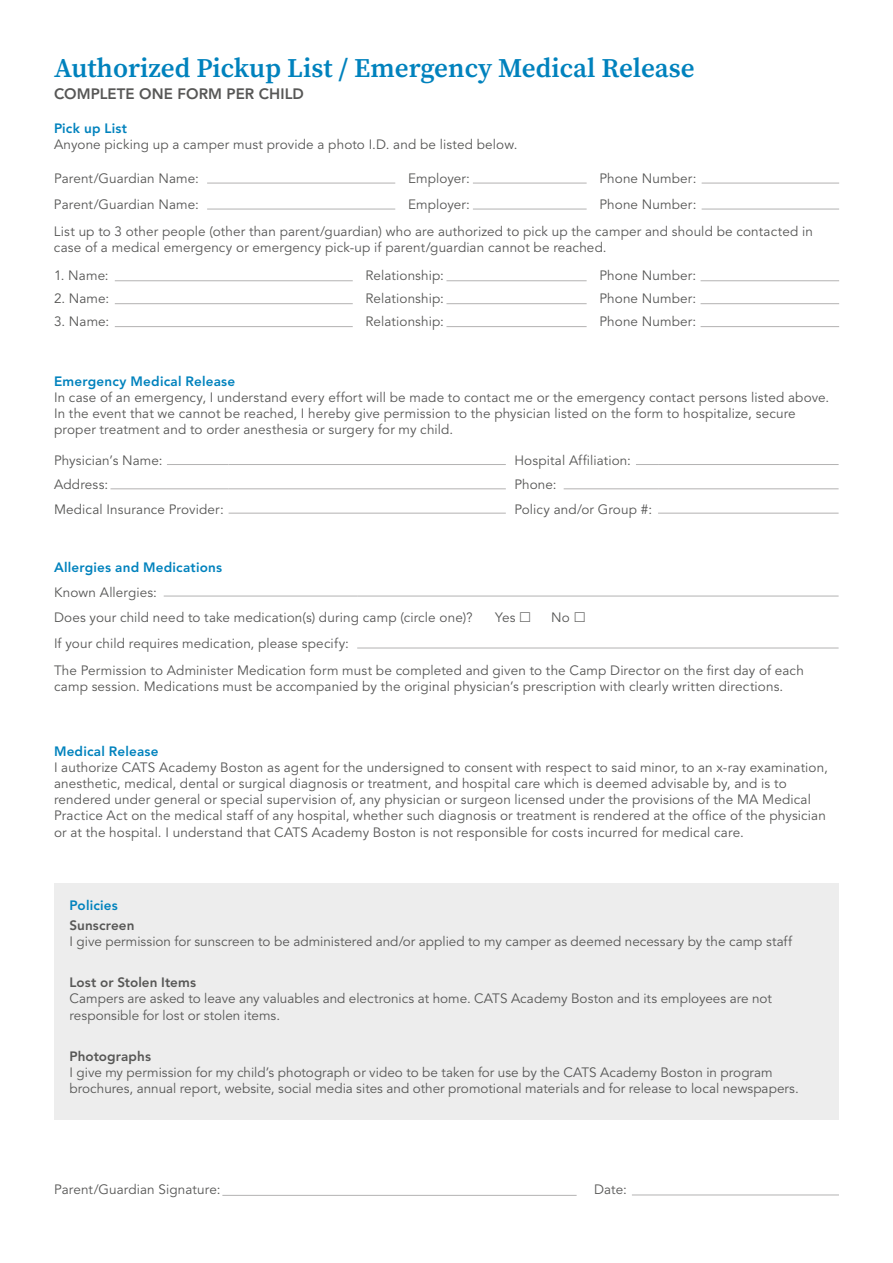
<style>
.page{position:relative;width:893px;height:1263px;background:#fff}
.page>*{position:absolute;margin:0;border:0;box-sizing:border-box;transform-origin:0 0}
.t1{font:600 27px "Source Serif Pro";color:#0082bd}
.t2{font:800 15px "Avenir LT Std";letter-spacing:.005em;color:#575756}
.t3{font:13.5px/16.2px "Avenir LT Std";letter-spacing:.01em;color:#575756}
.t4{font:800 13.5px "Avenir LT Std";letter-spacing:.015em;color:#0082bd}
.t5{font:800 13.5px "Avenir LT Std";letter-spacing:.005em;color:#575756}
</style>
<div class="page">
<div style="left:54px;top:883px;width:785px;height:237px;background:#ededed"></div>
<hr style="left:207px;top:183px;width:188px;height:1px;background:#b3b2b2">
<hr style="left:207px;top:209px;width:188px;height:1px;background:#b3b2b2">
<hr style="left:473px;top:209px;width:114px;height:1px;background:#b3b2b2">
<hr style="left:473px;top:183px;width:114px;height:1px;background:#b3b2b2">
<hr style="left:702px;top:183px;width:137px;height:1px;background:#b3b2b2">
<hr style="left:702px;top:209px;width:137px;height:1px;background:#b3b2b2">
<hr style="left:115px;top:303px;width:238px;height:1px;background:#b3b2b2">
<hr style="left:115px;top:326px;width:238px;height:1px;background:#b3b2b2">
<hr style="left:446px;top:303px;width:141px;height:1px;background:#b3b2b2">
<hr style="left:446px;top:326px;width:141px;height:1px;background:#b3b2b2">
<hr style="left:701px;top:303px;width:138px;height:1px;background:#b3b2b2">
<hr style="left:701px;top:326px;width:138px;height:1px;background:#b3b2b2">
<hr style="left:115px;top:280px;width:238px;height:1px;background:#b3b2b2">
<hr style="left:446px;top:280px;width:141px;height:1px;background:#b3b2b2">
<hr style="left:701px;top:280px;width:138px;height:1px;background:#b3b2b2">
<hr style="left:229px;top:513px;width:277px;height:1px;background:#b3b2b2">
<hr style="left:658px;top:513px;width:181px;height:1px;background:#b3b2b2">
<hr style="left:564px;top:489px;width:72px;height:1px;background:#b3b2b2">
<svg style="left:636px;top:489px;width:22px;height:1px"></svg>
<hr style="left:658px;top:489px;width:181px;height:1px;background:#b3b2b2">
<svg style="left:636px;top:464px;width:22px;height:1px"></svg>
<hr style="left:658px;top:464px;width:181px;height:1px;background:#b3b2b2">
<hr style="left:167px;top:464px;width:62px;height:1px;background:#b3b2b2">
<hr style="left:229px;top:464px;width:277px;height:1px;background:#b3b2b2">
<hr style="left:110px;top:489px;width:57px;height:1px;background:#b3b2b2">
<hr style="left:167px;top:489px;width:62px;height:1px;background:#b3b2b2">
<hr style="left:229px;top:489px;width:277px;height:1px;background:#b3b2b2">
<hr style="left:164px;top:596px;width:193px;height:1px;background:#b3b2b2">
<hr style="left:357px;top:596px;width:482px;height:1px;background:#b3b2b2">
<hr style="left:357px;top:648px;width:482px;height:1px;background:#b3b2b2">
<hr style="left:222px;top:1195px;width:355px;height:1px;background:#b3b2b2">
<hr style="left:632px;top:1195px;width:207px;height:1px;background:#b3b2b2">
<h1 class="t1" style="left:54px;top:49px;width:642px">Authorized Pickup List / Emergency Medical Release</h1>
<p class="t2" style="left:54px;top:85px;width:251px">COMPLETE ONE FORM PER CHILD</p>
<p class="t4" style="left:54px;top:120px;width:75px">Pick up List</p>
<p class="t3" style="left:54px;top:137px;width:465px">Anyone picking up a camper must provide a photo I.D. and be listed below.</p>
<p class="t3" style="left:54px;top:171px;width:146px">Parent/Guardian Name:</p>
<p class="t3" style="left:408px;top:171px;width:64px">Employer:</p>
<p class="t3" style="left:599px;top:171px;width:99px">Phone Number:</p>
<p class="t3" style="left:54px;top:196px;width:146px">Parent/Guardian Name:</p>
<p class="t3" style="left:408px;top:196px;width:64px">Employer:</p>
<p class="t3" style="left:54px;top:191px;width:760px;line-height:27px;text-indent:545px">Phone Number:<br>List up to 3 other people (other than parent/guardian) who are authorized to pick up the camper and should be contacted in</p>
<p class="t3" style="left:54px;top:239px;width:554px">case of a medical emergency or emergency pick-up if parent/guardian cannot be reached.</p>
<p class="t3" style="left:54px;top:268px;width:56px">1. Name:</p>
<p class="t3" style="left:365px;top:268px;width:80px">Relationship:</p>
<p class="t3" style="left:599px;top:268px;width:98px">Phone Number:</p>
<p class="t3" style="left:54px;top:291px;width:57px">2. Name:</p>
<p class="t3" style="left:365px;top:291px;width:80px">Relationship:</p>
<p class="t3" style="left:599px;top:291px;width:98px">Phone Number:</p>
<p class="t3" style="left:54px;top:314px;width:57px">3. Name:</p>
<p class="t3" style="left:365px;top:314px;width:80px">Relationship:</p>
<p class="t3" style="left:599px;top:314px;width:98px">Phone Number:</p>
<p class="t4" style="left:54px;top:373px;width:183px">Emergency Medical Release</p>
<p class="t3" style="left:54px;top:389px;width:777px">In case of an emergency, I understand every effort will be made to contact me or the emergency contact persons listed above.<br>In the event that we cannot be reached, I hereby give permission to the physician listed on the form to hospitalize, secure proper treatment and to order anesthesia or surgery for my child.</p>
<p class="t3" style="left:54px;top:453px;width:110px">Physician’s Name:</p>
<p class="t3" style="left:514px;top:453px;width:118px">Hospital Affiliation:</p>
<p class="t3" style="left:54px;top:477px;width:56px">Address:</p>
<p class="t3" style="left:514px;top:477px;width:44px">Phone:</p>
<p class="t3" style="left:54px;top:501px;width:171px">Medical Insurance Provider:</p>
<p class="t3" style="left:514px;top:501px;width:139px">Policy and/or Group #:</p>
<p class="t4" style="left:54px;top:559px;width:170px">Allergies and Medications</p>
<p class="t3" style="left:54px;top:580px;width:420px;line-height:25.2px">Known Allergies:<br>Does your child need to take medication(s) during camp (circle one)?</p>
<p class="t3" style="left:495px;top:609px;width:22px">Yes</p>
<p class="t3" style="left:551px;top:609px;width:20px">No</p>
<p class="t3" style="left:54px;top:630px;width:751px;line-height:27px">If your child requires medication, please specify:<br>The Permission to Administer Medication form must be completed and given to the Camp Director on the first day of each</p>
<p class="t3" style="left:54px;top:678px;width:731px">camp session. Medications must be accompanied by the original physician’s prescription with clearly written directions.</p>
<p class="t4" style="left:54px;top:743px;width:106px">Medical Release</p>
<p class="t3" style="left:54px;top:759px;width:775px">I authorize CATS Academy Boston as agent for the undersigned to consent with respect to said minor, to an x-ray examination, anesthetic, medical, dental or surgical diagnosis or treatment, and hospital care which is deemed advisable by, and is to rendered under general or special supervision of, any physician or surgeon licensed under the provisions of the MA Medical Practice Act on the medical staff of any hospital, whether such diagnosis or treatment is rendered at the office of the physician or at the hospital. I understand that CATS Academy Boston is not responsible for costs incurred for medical care.</p>
<p class="t4" style="left:70px;top:897px;width:50px">Policies</p>
<p class="t5" style="left:70px;top:917px;width:66px">Sunscreen</p>
<p class="t3" style="left:70px;top:934px;width:724px">I give permission for sunscreen to be administered and/or applied to my camper as deemed necessary by the camp staff</p>
<p class="t5" style="left:70px;top:974px;width:128px">Lost or Stolen Items</p>
<p class="t3" style="left:70px;top:991px;width:704px">Campers are asked to leave any valuables and electronics at home. CATS Academy Boston and its employees are not responsible for lost or stolen items.</p>
<p class="t5" style="left:70px;top:1048px;width:83px">Photographs</p>
<p class="t3" style="left:70px;top:1064px;width:731px">I give my permission for my child’s photograph or video to be taken for use by the CATS Academy Boston in program brochures, annual report, website, social media sites and other promotional materials and for release to local newspapers.</p>
<p class="t3" style="left:54px;top:1181px;width:168px">Parent/Guardian Signature:</p>
<p class="t3" style="left:594px;top:1181px;width:34px">Date:</p>
</div>
